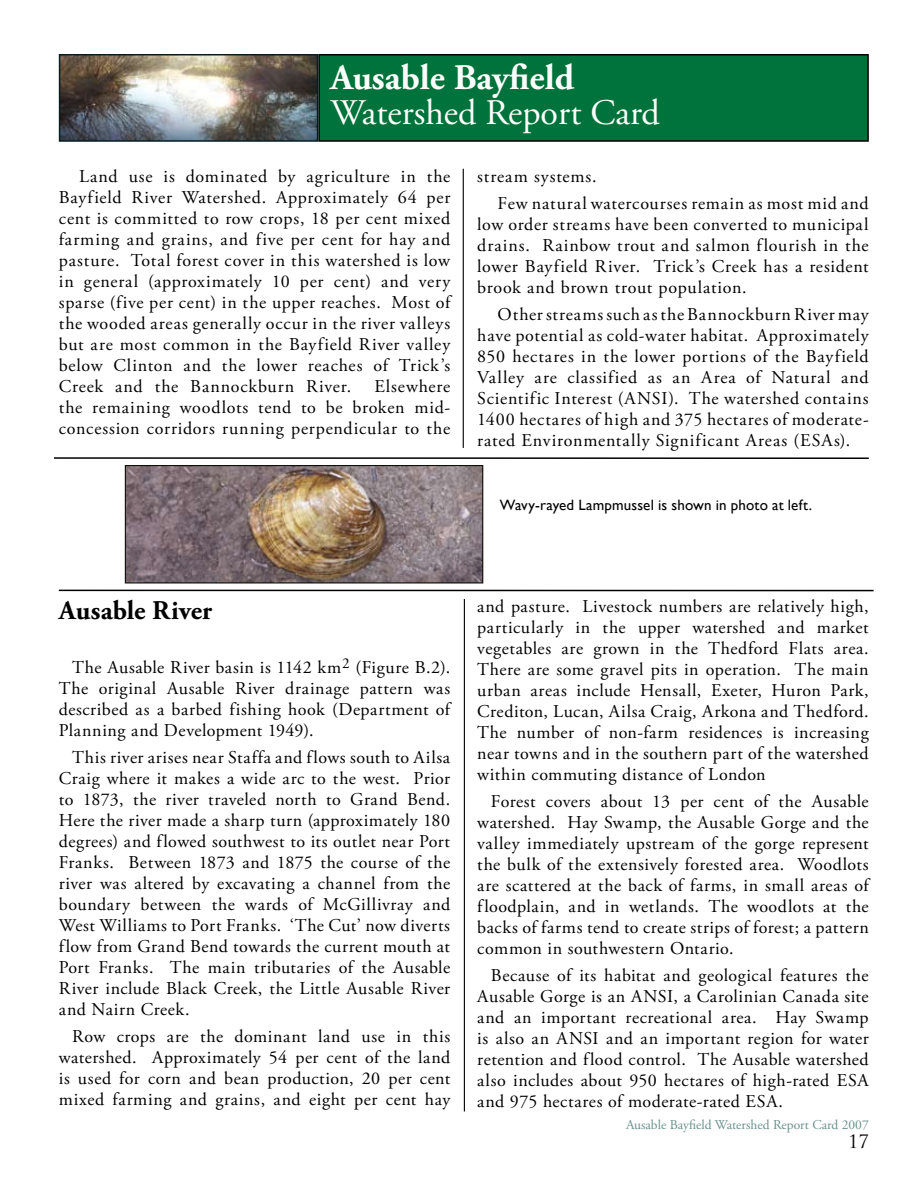
<style>
.page{position:relative;width:918px;height:1188px;background:#fff}
.page>*{position:absolute;margin:0;border:0;box-sizing:border-box;transform-origin:0 0}
.t1{font:36px "Adobe Garamond Pro";color:#fcfdfa}
.t2{font:700 36px "Adobe Garamond Pro";color:#fcfdfa}
.t3{font:700 27px "Adobe Garamond Pro";letter-spacing:.005em;color:#000}
.t4{font:18px/21px "Adobe Garamond Pro";letter-spacing:.035em;color:#000;text-align:justify}
.t5{font:18px "Trajan Pro";color:#000}
.t6{font:15px "Gill Sans";letter-spacing:.01em;color:#000}
.t7{font:13.5px "Adobe Garamond Pro";color:#6a908c}
</style>
<div class="page">
<div style="left:319px;top:55px;width:549px;height:86px;background:#00723b"></div>
<div style="left:318px;top:54px;width:551px;height:88px;border:2px solid #000"></div>
<img style="left:62px;top:57px;width:253px;height:82px">
<div style="left:59px;top:54px;width:259px;height:88px;border:2px solid #051d21"></div>
<hr style="left:463px;top:169px;width:1px;height:279px;background:#000">
<hr style="left:464px;top:599px;width:1px;height:513px;background:#000">
<hr style="left:54px;top:457px;width:815px;height:2px;background:#000">
<hr style="left:59px;top:590px;width:815px;height:1px;background:#000">
<img style="left:127px;top:467px;width:354px;height:115px">
<div style="left:125px;top:465px;width:358px;height:119px;border:1px solid #0f0e09"></div>
<h1 class="t2" style="left:331px;top:56px;width:245px">Ausable Bayfield</h1>
<h1 class="t1" style="left:331px;top:91px;width:331px">Watershed Report Card</h1>
<p class="t4" style="left:59px;top:167px;width:393px;text-indent:20px">Land use is dominated by agriculture in the Bayfield River Watershed. Approximately 64 per cent is committed to row crops, 18 per cent mixed farming and grains, and five per cent for hay and pasture. Total forest cover in this watershed is low in general (approximately 10 per cent) and very sparse (five per cent) in the upper reaches. Most of the wooded areas generally occur in the river valleys but are most common in the Bayfield River valley below Clinton and the lower reaches of Trick’s Creek and the Bannockburn River.</p>
<p class="t4" style="left:498px;top:164px;width:373px;line-height:27px;text-indent:-20px">stream systems.<br>Few natural watercourses remain as most mid and</p>
<p class="t4" style="left:477px;top:215px;width:393px">low order streams have been converted to municipal drains. Rainbow trout and salmon flourish in the lower Bayfield River. Trick’s Creek has a resident brook and brown trout population.</p>
<p class="t4" style="left:477px;top:305px;width:393px;text-indent:20px">Other streams such as the Bannockburn River may have potential as cold-water habitat. Approximately 850 hectares in the lower portions of the Bayfield Valley are classified as an Area of Natural and Scientific Interest (ANSI). The watershed contains 1400 hectares of high and 375 hectares of moderate&shy;rated Environmentally Significant Areas (ESAs).</p>
<p class="t4" style="left:59px;top:377px;width:393px;text-indent:316px">Elsewhere the remaining woodlots tend to be broken mid&shy;concession corridors running perpendicular to the</p>
<p class="t6" style="left:500px;top:496px;width:314px">Wavy-rayed Lampmussel is shown in photo at left.</p>
<h2 class="t3" style="left:59px;top:594px;width:155px">Ausable River</h2>
<p class="t4" style="left:59px;top:657px;width:393px;text-indent:14px">The Ausable River basin is 1142 km<sup>2</sup> (Figure B.2).<br>The original Ausable River drainage pattern was described as a barbed fishing hook (Department of Planning and Development 1949).</p>
<p class="t4" style="left:59px;top:747px;width:393px;text-indent:14px">This river arises near Staffa and flows south to Ailsa Craig where it makes a wide arc to the west. Prior to 1873, the river traveled north to Grand Bend.<br>Here the river made a sharp turn (approximately 180 degrees) and flowed southwest to its outlet near Port Franks. Between 1873 and 1875 the course of the river was altered by excavating a channel from the boundary between the wards of McGillivray and West Williams to Port Franks. ‘The Cut’ now diverts flow from Grand Bend towards the current mouth at Port Franks. The main tributaries of the Ausable River include Black Creek, the Little Ausable River and Nairn Creek.</p>
<p class="t4" style="left:59px;top:1026px;width:393px;text-indent:14px">Row crops are the dominant land use in this watershed. Approximately 54 per cent of the land is used for corn and bean production, 20 per cent mixed farming and grains, and eight per cent hay</p>
<p class="t4" style="left:477px;top:597px;width:393px">and pasture. Livestock numbers are relatively high, particularly in the upper watershed and market vegetables are grown in the Thedford Flats area.<br>There are some gravel pits in operation. The main urban areas include Hensall, Exeter, Huron Park, Crediton, Lucan, Ailsa Craig, Arkona and Thedford.<br>The number of non-farm residences is increasing near towns and in the southern part of the watershed within commuting distance of London</p>
<p class="t4" style="left:477px;top:792px;width:393px;text-indent:14px">Forest covers about 13 per cent of the Ausable watershed. Hay Swamp, the Ausable Gorge and the valley immediately upstream of the gorge represent the bulk of the extensively forested area. Woodlots are scattered at the back of farms, in small areas of floodplain, and in wetlands. The woodlots at the backs of farms tend to create strips of forest; a pattern common in southwestern Ontario.</p>
<p class="t4" style="left:477px;top:966px;width:393px;text-indent:14px">Because of its habitat and geological features the Ausable Gorge is an ANSI, a Carolinian Canada site and an important recreational area. Hay Swamp is also an ANSI and an important region for water retention and flood control. The Ausable watershed also includes about 950 hectares of high-rated ESA and 975 hectares of moderate-rated ESA.</p>
<p class="t7" style="left:626px;top:1116px;width:244px">Ausable Bayfield Watershed Report Card 2007</p>
<p class="t5" style="left:848px;top:1130px;width:22px">17</p>
</div>
